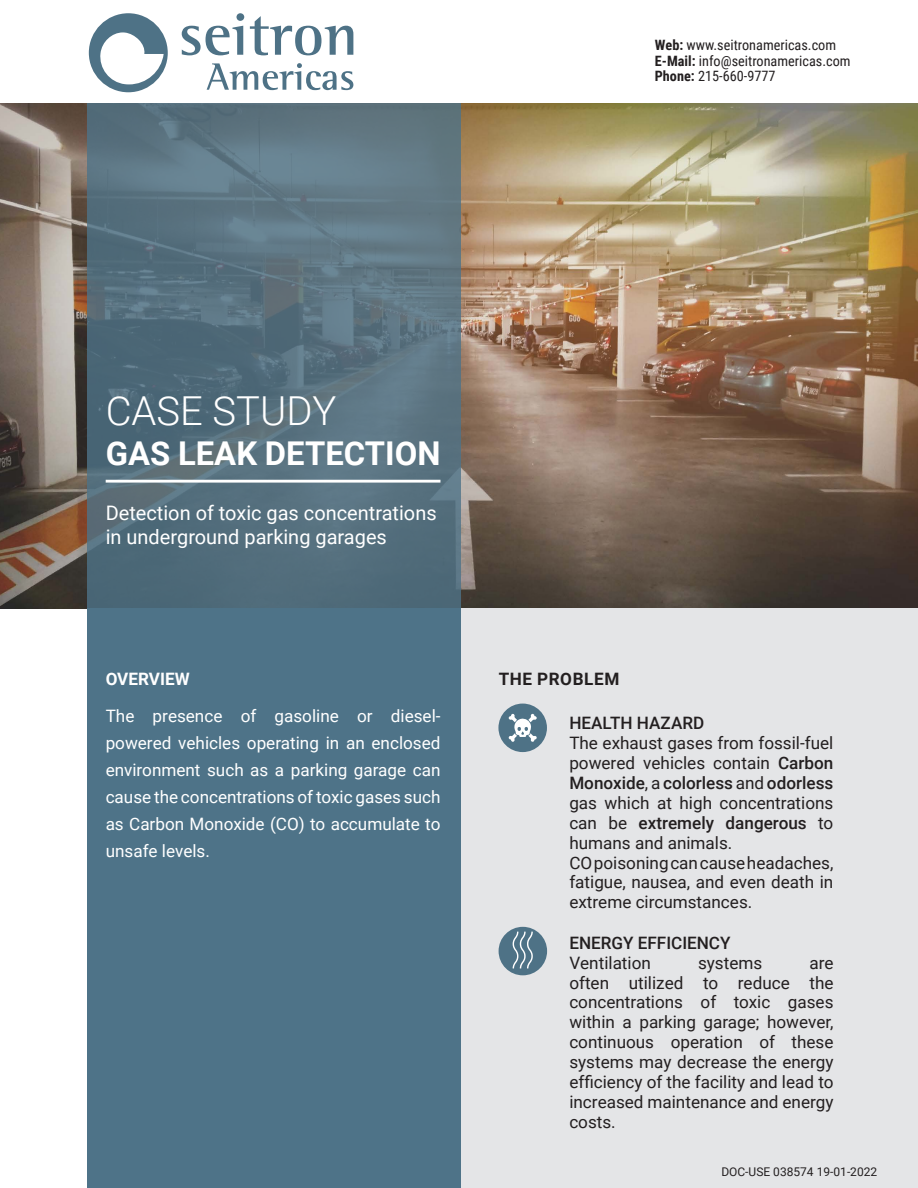
<style>
.page{position:relative;width:918px;height:1188px;background:#fff}
.page>*{position:absolute;margin:0;border:0;box-sizing:border-box;transform-origin:0 0}
.t1{font:300 39.9px "Roboto";color:#fff}
.t2{font:700 32.85px "Roboto";color:#fff}
.t3{font:19.95px/24px "Roboto";color:#fff}
.t4{font:17.1px/20px "Roboto";color:#231f20;text-align:justify}
.t5{font:17.1px/27.2px "Roboto";color:#fff;text-align:justify}
.t6{font:500 17.1px "Roboto";color:#231f20}
.t7{font:700 17.1px "Roboto";letter-spacing:.035em;color:#231f20}
.t8{font:700 17.1px "Roboto";color:#fff}
.t9{font:14.25px "Roboto Condensed";color:#231f20}
.t10{font:12px "Roboto";color:#231f20}
.s1{font-weight:700}
.s2{font-weight:500}
</style>
<div class="page">
<img style="left:0;top:103px;width:918px;height:506px">
<svg style="left:87px;top:103px;width:373px;height:506px;background:#58717f"></svg>
<div style="left:460px;top:609px;width:458px;height:579px;background:#e4e5e7"></div>
<div style="left:87px;top:609px;width:373px;height:579px;background:#4e7388"></div>
<hr style="left:106px;top:480px;width:334px;height:3px;background:#fff">
<div style="left:499px;top:927px;width:48px;height:48px;background:#4e7286;border-radius:50%"></div>
<div style="left:498px;top:704px;width:49px;height:48px;background:#4e7286;border-radius:50%"></div>
<svg style="left:509px;top:714px;width:28px;height:28px"></svg>
<svg style="left:512px;top:931px;width:21px;height:38px"></svg>
<svg style="left:89px;top:13px;width:79px;height:79px"></svg>
<svg style="left:182px;top:13px;width:62px;height:42px"></svg>
<svg style="left:250px;top:16px;width:103px;height:39px"></svg>
<svg style="left:207px;top:63px;width:146px;height:27px"></svg>
<p class="t1" style="left:106px;top:383px;width:232px">CASE STUDY</p>
<p class="t2" style="left:106px;top:430px;width:336px">GAS LEAK DETECTION</p>
<p class="t3" style="left:106px;top:500px;width:332px">Detection of toxic gas concentrations in underground parking garages</p>
<p class="t9" style="left:655px;top:35px;width:183px"><span class="s1">Web:</span> www.seitronamericas.com</p>
<p class="t9" style="left:655px;top:51px;width:197px"><span class="s1">E-Mail:</span> info@seitronamericas.com</p>
<p class="t9" style="left:655px;top:66px;width:122px"><span class="s1">Phone:</span> 215-660-9777</p>
<p class="t8" style="left:106px;top:667px;width:86px">OVERVIEW</p>
<p class="t7" style="left:499px;top:667px;width:122px">THE PROBLEM</p>
<p class="t6" style="left:569px;top:711px;width:136px">HEALTH HAZARD</p>
<p class="t4" style="left:569px;top:732px;width:266px">The exhaust gases from fossil-fuel powered vehicles contain <span class="s2">Carbon Monoxide</span>, a <span class="s2">colorless</span> and <span class="s2">odorless </span>gas which at high concentrations can be <span class="s2">extremely dangerous</span> to humans and animals.</p>
<p class="t4" style="left:569px;top:852px;width:266px">CO poisoning can cause headaches, fatigue, nausea, and even death in extreme circumstances.</p>
<p class="t6" style="left:569px;top:931px;width:163px">ENERGY EFFICIENCY</p>
<p class="t4" style="left:569px;top:952px;width:83px">Ventilation</p>
<p class="t4" style="left:698px;top:952px;width:66px">systems</p>
<p class="t5" style="left:106px;top:701px;width:336px">The presence of gasoline or diesel&shy;powered vehicles operating in an enclosed environment such as a parking garage can cause the concentrations of toxic gases such as Carbon Monoxide (CO) to accumulate to unsafe levels.</p>
<p class="t4" style="left:569px;top:952px;width:266px;text-indent:240px">are often utilized to reduce the concentrations of toxic gases within a parking garage; however, continuous operation of these systems may decrease the energy efficiency of the facility and lead to increased maintenance and energy costs.</p>
<p class="t10" style="left:721px;top:1163px;width:157px">DOC-USE 038574 19-01-2022</p>
</div>
